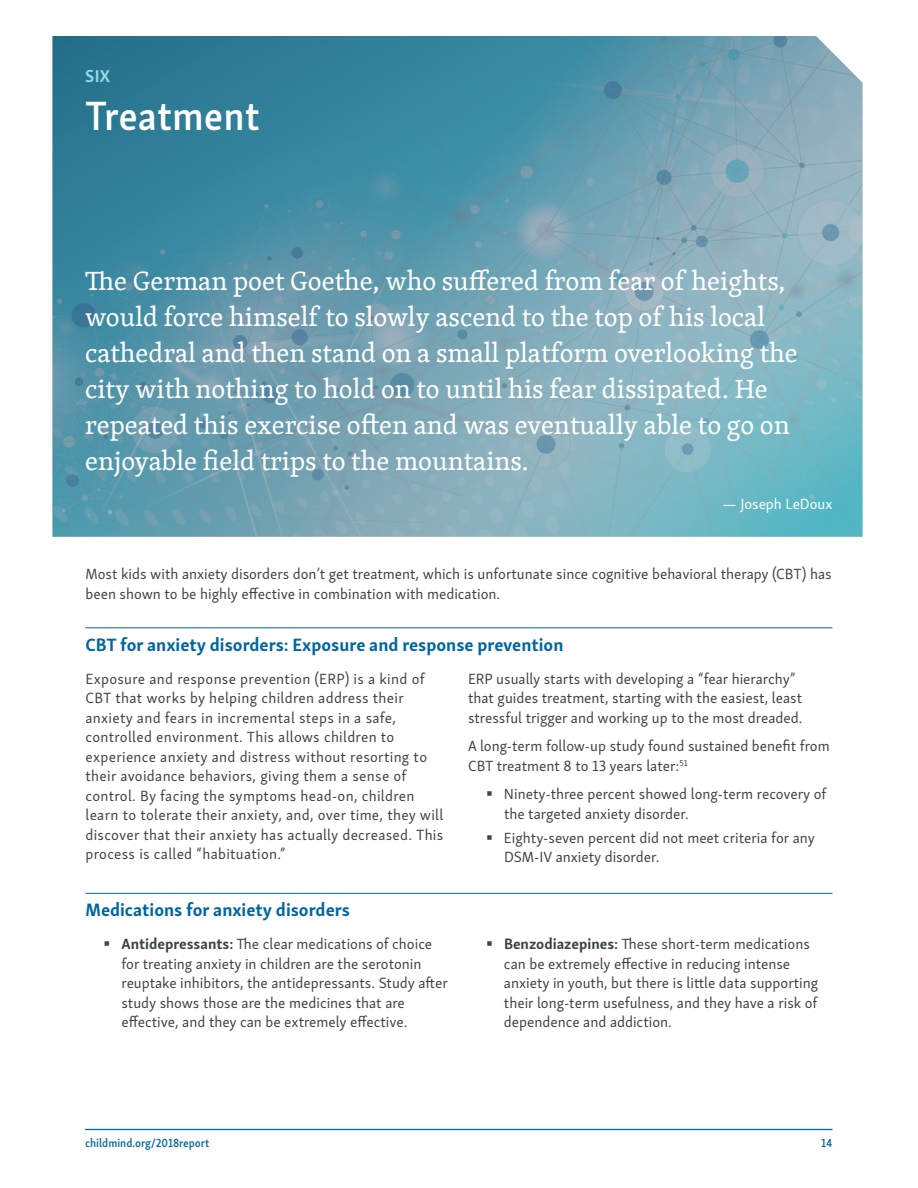
<style>
.page{position:relative;width:918px;height:1188px;background:#fff}
.page>*{position:absolute;margin:0;border:0;box-sizing:border-box;transform-origin:0 0}
.t1{font:600 42px "Skolar Sans Latn Cn";color:#fff}
.t2{font:27px/36px "Skolar Latin";color:#fff}
.Subhead{font:700 18px "Skolar Sans Latn";color:#0066a1}
.t3{font:700 18px "Skolar Sans Latn Cn";color:#94dae9}
.Body_copy{font:15px/19.5px "Skolar Sans Latn";letter-spacing:.005em;color:#3d4443}
.Bullet_2{font:15px/19.5px "Skolar Sans Latn";color:#3d4443}
.Body_copy-2{font:15px "Skolar Sans Latn";color:#fff}
.t4{font:600 12px "Skolar Sans Latn Cn";color:#0066a1}
.s1{font-weight:700}
</style>
<div class="page">
<hr style="left:85px;top:1129px;width:747px;height:1px;background:#0066a1">
<img style="left:52px;top:36px;width:810px;height:501px">
<hr style="left:86px;top:627px;width:746px;height:1px;background:#0066a1">
<hr style="left:86px;top:893px;width:746px;height:1px;background:#0066a1">
<p class="t3" style="left:85px;top:61px;width:27px">SIX</p>
<p class="t1" style="left:85px;top:82px;width:176px">Treatment</p>
<p class="t2" style="left:85px;top:262px;width:714px">The German poet Goethe, who suffered from fear of heights, would force himself to slowly ascend to the top of his local cathedral and then stand on a small platform overlooking the city with nothing to hold on to until his fear dissipated. He repeated this exercise often and was eventually able to go on enjoyable field trips to the mountains.</p>
<p class="Body_copy-2" style="left:723px;top:493px;width:111px">— Joseph LeDoux</p>
<p class="Body_copy" style="left:86px;top:563px;width:748px">Most kids with anxiety disorders don’t get treatment, which is unfortunate since cognitive behavioral therapy (CBT) has been shown to be highly effective in combination with medication.</p>
<p class="Subhead" style="left:86px;top:630px;width:479px">CBT for anxiety disorders: Exposure and response prevention</p>
<p class="Body_copy" style="left:86px;top:668px;width:359px">Exposure and response prevention (ERP) is a kind of CBT that works by helping children address their anxiety and fears in incremental steps in a safe, controlled environment. This allows children to experience anxiety and distress without resorting to their avoidance behaviors, giving them a sense of control. By facing the symptoms head-on, children learn to tolerate their anxiety, and, over time, they will discover that their anxiety has actually decreased. This process is called “habituation.”</p>
<p class="Body_copy" style="left:468px;top:668px;width:336px">ERP usually starts with developing a “fear hierarchy” that guides treatment, starting with the easiest, least stressful trigger and working up to the most dreaded.</p>
<p class="Body_copy" style="left:468px;top:735px;width:363px">A long-term follow-up study found sustained benefit from<br>CBT treatment 8 to 13 years later:<sup>51</sup></p>
<p class="Bullet_2" style="left:504px;top:783px;width:324px">Ninety-three percent showed long-term recovery of the targeted anxiety disorder.</p>
<p class="Bullet_2" style="left:504px;top:827px;width:312px">Eighty-seven percent did not meet criteria for any<br>DSM-IV anxiety disorder.</p>
<p class="Subhead" style="left:86px;top:895px;width:266px">Medications for anxiety disorders</p>
<p class="Bullet_2" style="left:122px;top:933px;width:328px"><span class="s1">Antidepressants:</span> The clear medications of choice for treating anxiety in children are the serotonin reuptake inhibitors, the antidepressants. Study after study shows those are the medicines that are effective, and they can be extremely effective.</p>
<p class="Bullet_2" style="left:504px;top:933px;width:316px"><span class="s1">Benzodiazepines:</span> These short-term medications can be extremely effective in reducing intense anxiety in youth, but there is little data supporting their long-term usefulness, and they have a risk of dependence and addiction.</p>
<p class="t4" style="left:85px;top:1134px;width:126px">childmind.org/2018report</p>
<p class="t4" style="left:821px;top:1134px;width:13px">14</p>
</div>
